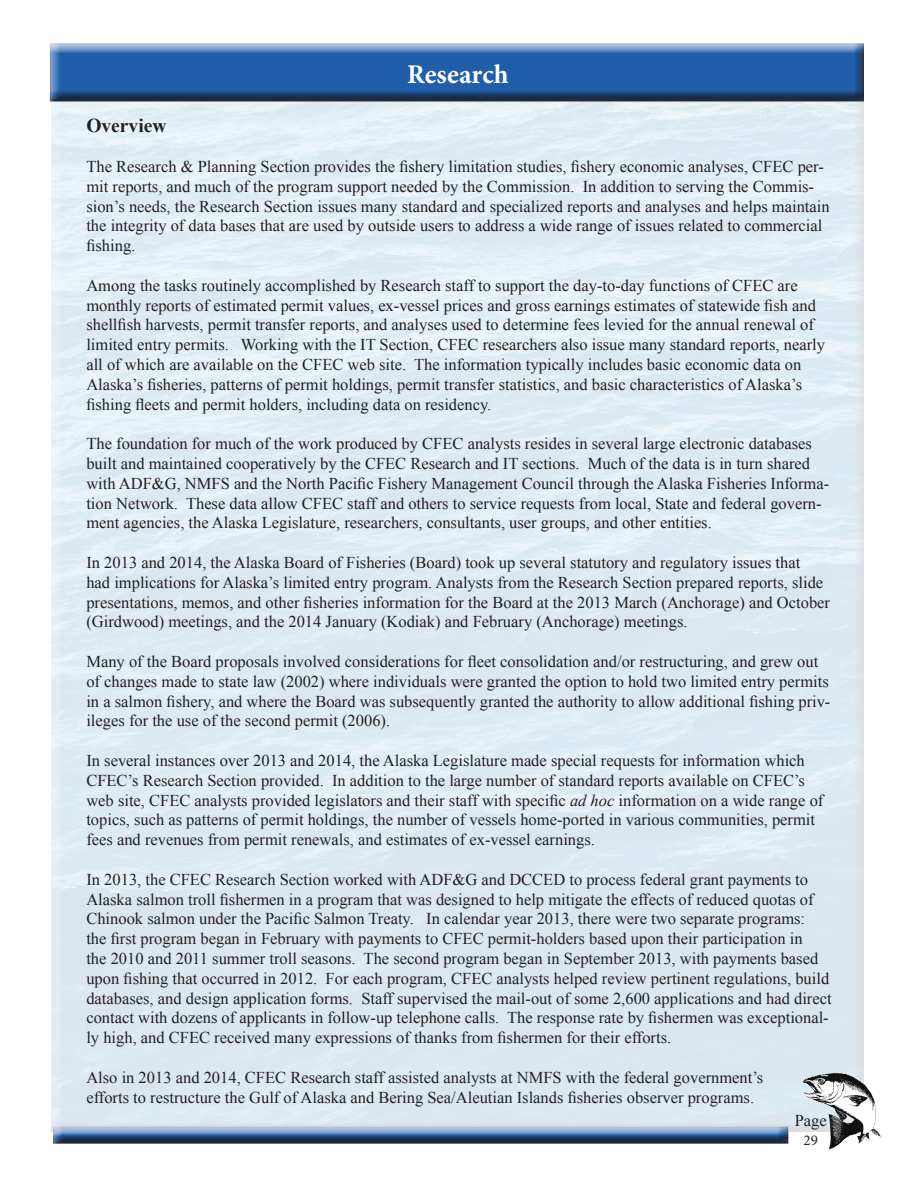
<style>
.page{position:relative;width:918px;height:1188px;background:#fff}
.page>*{position:absolute;margin:0;border:0;box-sizing:border-box;transform-origin:0 0}
.t1{font:700 27px "Minion Pro";color:#fff}
.t2{font:700 19.5px "Times New Roman";color:#231f20}
.t3{font:16.5px/19.8px "Times New Roman";color:#231f20}
.t4{font:15px "Minion Pro";color:#231f20}
.s1{font-style:italic}
</style>
<div class="page">
<div style="left:50px;top:56px;width:816px;height:1076px;background:#231f20;opacity:.75"></div>
<div style="left:52px;top:1125px;width:738px;height:15px;background:#dae1e6"></div>
<div style="left:52px;top:1126px;width:738px;height:20px;background:#231f20;opacity:.75"></div>
<div style="left:50px;top:43px;width:816px;height:60px;background:#231f20;opacity:.75"></div>
<img style="left:770px;top:1051px;width:112px;height:99px">
<h1 class="t1" style="left:407px;top:55px;width:103px">Research</h1>
<p class="t2" style="left:86px;top:112px;width:82px">Overview</p>
<p class="t3" style="left:86px;top:156px;width:745px">The Research &amp; Planning Section provides the fishery limitation studies, fishery economic analyses, CFEC per&shy;mit reports, and much of the program support needed by the Commission. In addition to serving the Commis&shy;sion’s needs, the Research Section issues many standard and specialized reports and analyses and helps maintain the integrity of data bases that are used by outside users to address a wide range of issues related to commercial fishing.</p>
<p class="t3" style="left:86px;top:275px;width:740px">Among the tasks routinely accomplished by Research staff to support the day-to-day functions of CFEC are monthly reports of estimated permit values, ex-vessel prices and gross earnings estimates of statewide fish and shellfish harvests, permit transfer reports, and analyses used to determine fees levied for the annual renewal of limited entry permits. Working with the IT Section, CFEC researchers also issue many standard reports, nearly all of which are available on the CFEC web site. The information typically includes basic economic data on Alaska’s fisheries, patterns of permit holdings, permit transfer statistics, and basic characteristics of Alaska’s fishing fleets and permit holders, including data on residency.</p>
<p class="t3" style="left:86px;top:433px;width:744px">The foundation for much of the work produced by CFEC analysts resides in several large electronic databases built and maintained cooperatively by the CFEC Research and IT sections. Much of the data is in turn shared with ADF&amp;G, NMFS and the North Pacific Fishery Management Council through the Alaska Fisheries Informa&shy;tion Network. These data allow CFEC staff and others to service requests from local, State and federal govern&shy;ment agencies, the Alaska Legislature, researchers, consultants, user groups, and other entities.</p>
<p class="t3" style="left:86px;top:552px;width:745px">In 2013 and 2014, the Alaska Board of Fisheries (Board) took up several statutory and regulatory issues that<br>had implications for Alaska’s limited entry program. Analysts from the Research Section prepared reports, slide presentations, memos, and other fisheries information for the Board at the 2013 March (Anchorage) and October (Girdwood) meetings, and the 2014 January (Kodiak) and February (Anchorage) meetings.</p>
<p class="t3" style="left:86px;top:651px;width:746px">Many of the Board proposals involved considerations for fleet consolidation and/or restructuring, and grew out of changes made to state law (2002) where individuals were granted the option to hold two limited entry permits in a salmon fishery, and where the Board was subsequently granted the authority to allow additional fishing priv&shy;ileges for the use of the second permit (2006).</p>
<p class="t3" style="left:86px;top:750px;width:739px">In several instances over 2013 and 2014, the Alaska Legislature made special requests for information which CFEC’s Research Section provided. In addition to the large number of standard reports available on CFEC’s web site, CFEC analysts provided legislators and their staff with specific <span class="s1">ad hoc</span> information on a wide range of topics, such as patterns of permit holdings, the number of vessels home-ported in various communities, permit fees and revenues from permit renewals, and estimates of ex-vessel earnings.</p>
<p class="t3" style="left:86px;top:869px;width:747px">In 2013, the CFEC Research Section worked with ADF&amp;G and DCCED to process federal grant payments to Alaska salmon troll fishermen in a program that was designed to help mitigate the effects of reduced quotas of Chinook salmon under the Pacific Salmon Treaty. In calendar year 2013, there were two separate programs:<br>the first program began in February with payments to CFEC permit-holders based upon their participation in<br>the 2010 and 2011 summer troll seasons. The second program began in September 2013, with payments based upon fishing that occurred in 2012. For each program, CFEC analysts helped review pertinent regulations, build databases, and design application forms. Staff supervised the mail-out of some 2,600 applications and had direct contact with dozens of applicants in follow-up telephone calls. The response rate by fishermen was exceptional&shy;ly high, and CFEC received many expressions of thanks from fishermen for their efforts.</p>
<p class="t3" style="left:86px;top:1067px;width:679px">Also in 2013 and 2014, CFEC Research staff assisted analysts at NMFS with the federal government’s efforts to restructure the Gulf of Alaska and Bering Sea/Aleutian Islands fisheries observer programs.</p>
<p class="t3" style="left:795px;top:1111px;width:34px">Page</p>
<p class="t4" style="left:804px;top:1130px;width:16px">29</p>
</div>
